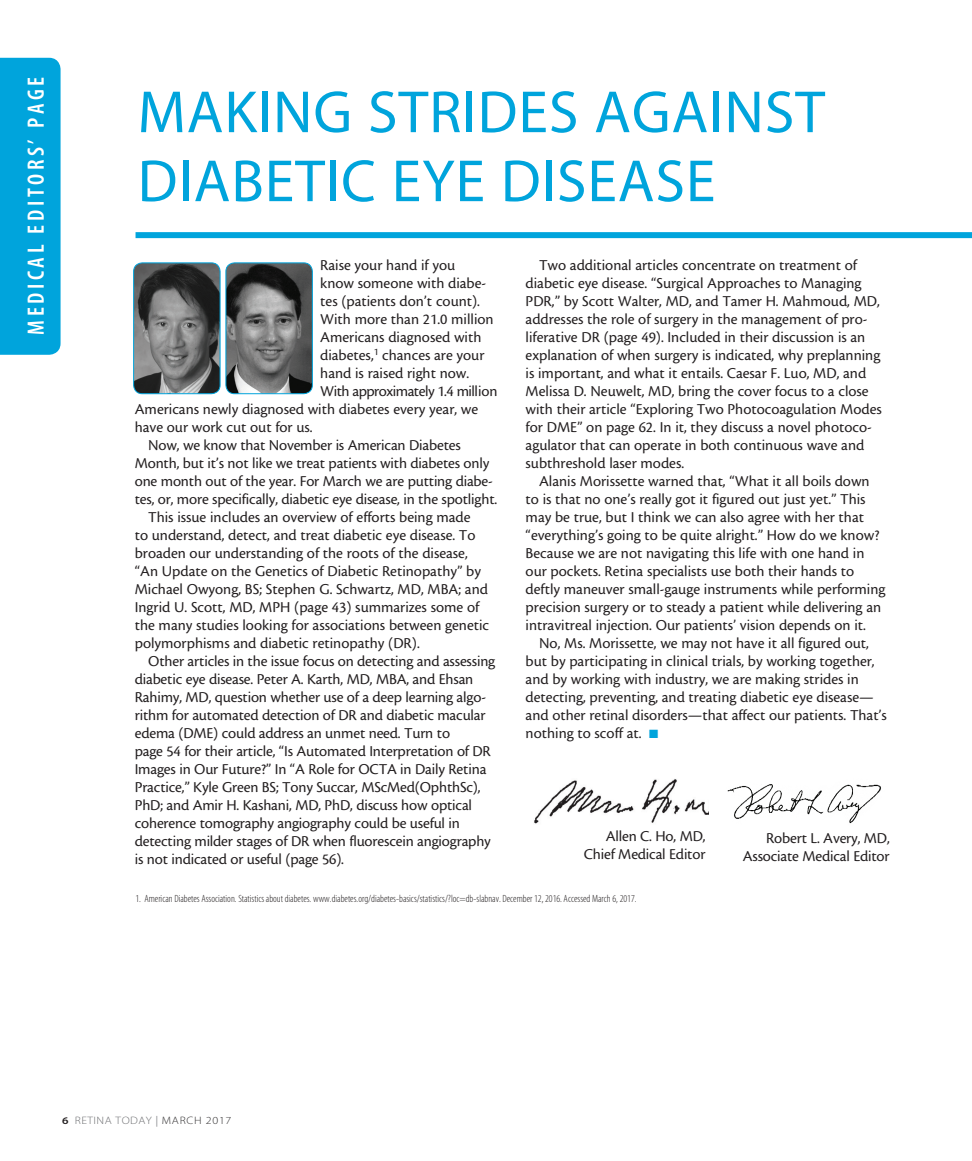
<style>
.page{position:relative;width:972px;height:1161px;background:#fff}
.page>*{position:absolute;margin:0;border:0;box-sizing:border-box;transform-origin:0 0}
.headline{font:60px/69px "Myriad MM 400 600";letter-spacing:.015em;color:#00a4dc}
.t1{font:23.7px "Myriad MM 565 300";letter-spacing:.15em;color:#fff}
.body{font:15.75px/18px "Cronos MM 408 10";color:#231f20}
.body_first{font:15.75px "Cronos MM 408 10";color:#231f20}
.body_first-2{font:15.75px "Cronos MM 408 10";letter-spacing:-.03em;color:#231f20}
.t2{font:10.8px "Myriad MM 215 600";letter-spacing:.04em;color:#6c6d70;scale:1.11 1}
.footnote{font:10.5px "Myriad MM 215 300";color:#231f20}
.s1{color:#00a4dc}
.s2{font-family:"Myriad MM 565 600";font-size:10.2px;color:#231f20}
.s3{font-family:"Myriad MM 400 600";color:#939598}
.s4{color:#312f30}
</style>
<div class="page">
<div style="left:0;top:58px;width:61px;height:297px;background:#00a4dc"></div>
<div style="left:136px;top:232px;width:836px;height:6px;background:#00a4dc"></div>
<img style="left:226px;top:263px;width:86px;height:131px">
<div style="left:226px;top:262px;width:87px;height:132px;border:1px solid #00a4dc;border-radius:9px"></div>
<img style="left:134px;top:263px;width:86px;height:131px">
<div style="left:133px;top:262px;width:87px;height:132px;border:1px solid #00a4dc;border-radius:9px"></div>
<img style="left:727px;top:784px;width:154px;height:40px">
<img style="left:534px;top:779px;width:175px;height:45px">
<h2 class="t1" style="left:25px;top:335px;width:259px;rotate:-90deg">MEDICAL EDITORS’ PAGE</h2>
<p class="headline" style="left:138px;top:81px;width:689px">MAKING STRIDES AGAINST<br>DIABETIC EYE DISEASE</p>
<p class="body_first" style="left:320px;top:257px;width:136px">Raise your hand if you</p>
<p class="body_first" style="left:320px;top:275px;width:168px">know someone with diabe-</p>
<p class="body_first" style="left:320px;top:293px;width:161px">tes (patients don’t count).</p>
<p class="body_first" style="left:320px;top:311px;width:175px">With more than 21.0 million</p>
<p class="body_first" style="left:320px;top:329px;width:163px">Americans diagnosed with</p>
<p class="body_first" style="left:320px;top:347px;width:166px">diabetes,<sup>1</sup> chances are your</p>
<p class="body_first" style="left:320px;top:365px;width:150px">hand is raised right now.</p>
<p class="body_first-2" style="left:320px;top:383px;width:179px">With approximately 1.4 million</p>
<p class="body_first" style="left:135px;top:401px;width:345px">Americans newly diagnosed with diabetes every year, we</p>
<p class="body_first" style="left:135px;top:419px;width:179px">have our work cut out for us.</p>
<p class="body" style="left:135px;top:436px;width:364px;text-indent:14px">Now, we know that November is American Diabetes Month, but it’s not like we treat patients with diabetes only one month out of the year. For March we are putting diabe&shy;tes, or, more specifically, diabetic eye disease, in the spotlight.</p>
<p class="body" style="left:135px;top:508px;width:356px;text-indent:14px">This issue includes an overview of efforts being made<br>to understand, detect, and treat diabetic eye disease. To broaden our understanding of the roots of the disease, “An Update on the Genetics of Diabetic Retinopathy” by Michael Owyong, BS; Stephen G. Schwartz, MD, MBA; and Ingrid U. Scott, MD, MPH (page 43) summarizes some of the many studies looking for associations between genetic polymorphisms and diabetic retinopathy (DR).</p>
<p class="body" style="left:135px;top:652px;width:362px;text-indent:14px">Other articles in the issue focus on detecting and assessing diabetic eye disease. Peter A. Karth, MD, MBA, and Ehsan Rahimy, MD, question whether use of a deep learning algo&shy;rithm for automated detection of DR and diabetic macular edema (DME) could address an unmet need. Turn to<br>page 54 for their article, “Is Automated Interpretation of DR Images in Our Future?” In “A Role for OCTA in Daily Retina Practice,” Kyle Green BS; Tony Succar, MScMed(OphthSc), PhD; and Amir H. Kashani, MD, PhD, discuss how optical coherence tomography angiography could be useful in detecting milder stages of DR when fluorescein angiography is not indicated or useful (page 56).</p>
<p class="body" style="left:526px;top:256px;width:358px;text-indent:14px">Two additional articles concentrate on treatment of diabetic eye disease. “Surgical Approaches to Managing PDR,” by Scott Walter, MD, and Tamer H. Mahmoud, MD, addresses the role of surgery in the management of pro&shy;liferative DR (page 49). Included in their discussion is an explanation of when surgery is indicated, why preplanning is important, and what it entails. Caesar F. Luo, MD, and Melissa D. Neuwelt, MD, bring the cover focus to a close with their article “Exploring Two Photocoagulation Modes for DME” on page 62. In it, they discuss a novel photoco&shy;agulator that can operate in both continuous wave and subthreshold laser modes.</p>
<p class="body" style="left:526px;top:472px;width:361px;text-indent:14px">Alanis Morissette warned that, “What it all boils down to is that no one’s really got it figured out just yet.” This may be true, but I think we can also agree with her that “everything’s going to be quite alright.” How do we know?<br>Because we are not navigating this life with one hand in our pockets. Retina specialists use both their hands to deftly maneuver small-gauge instruments while performing precision surgery or to steady a patient while delivering an intravitreal injection. Our patients’ vision depends on it.</p>
<p class="body" style="left:526px;top:634px;width:363px;text-indent:14px">No, Ms. Morissette, we may not have it all figured out, but by participating in clinical trials, by working together, and by working with industry, we are making strides in detecting, preventing, and treating diabetic eye disease— and other retinal disorders—that affect our patients. That’s nothing to scoff at. <span class="s1">■</span></p>
<p class="body" style="left:584px;top:827px;width:123px;text-align:right">Allen C. Ho, MD,<br>Chief Medical Editor</p>
<p class="footnote" style="left:136px;top:893px;width:503px">1. American Diabetes Association. Statistics about diabetes. www.diabetes.org/diabetes-basics/statistics/?loc=db-slabnav. December 12, 2016. Accessed March 6, 2017.</p>
<p class="body" style="left:743px;top:829px;width:148px;text-align:right">Robert L. Avery, MD,<br>Associate Medical Editor</p>
<p class="t2" style="left:62px;top:1115px;width:154px"><span class="s2">6</span> RETINA TODAY <span class="s3">|</span> <span class="s4">MARCH 2017</span></p>
</div>
